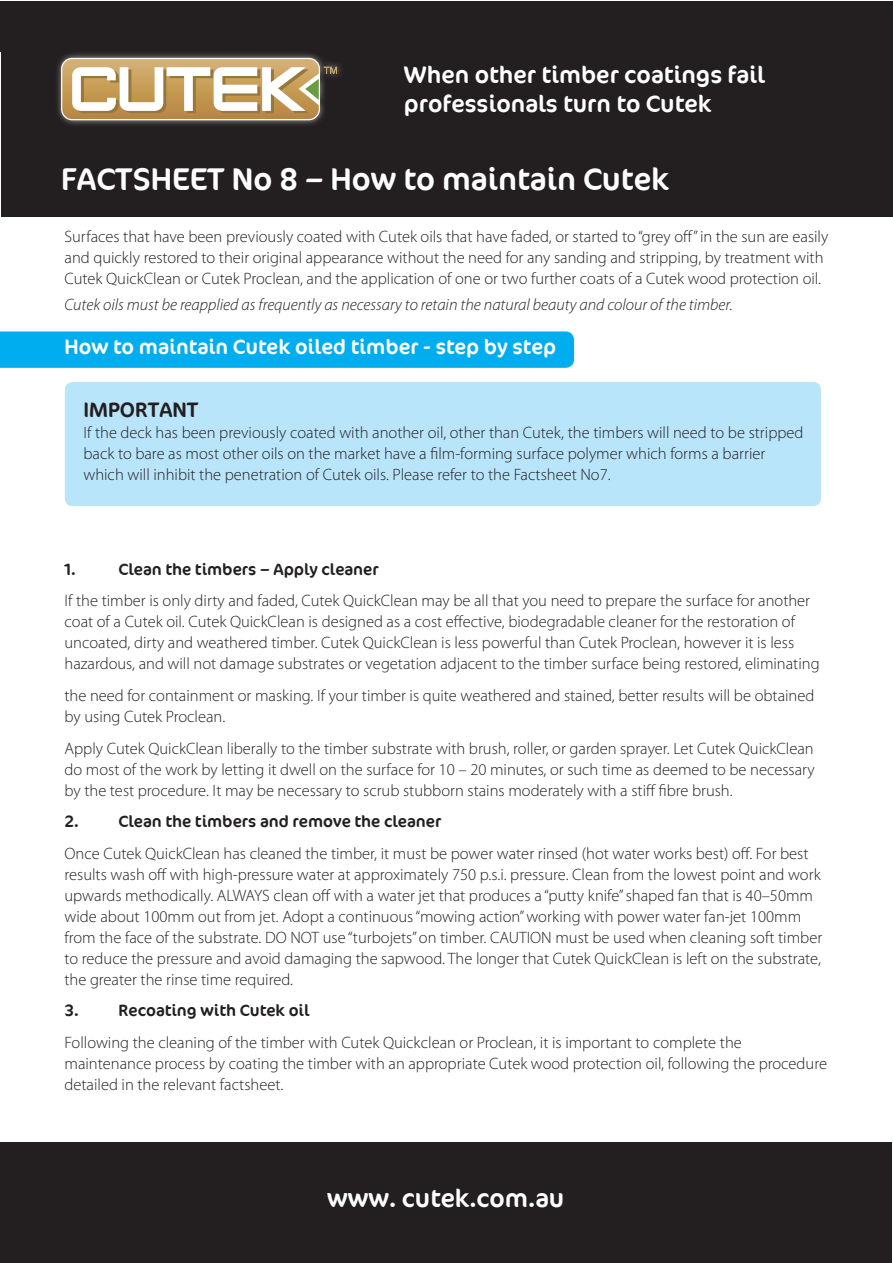
<style>
.page{position:relative;width:893px;height:1263px;background:#fff}
.page>*{position:absolute;margin:0;border:0;box-sizing:border-box;transform-origin:0 0}
.t1{font:31.5px "Cocon";color:#fff}
.t2{font:25.5px "Cocon";color:#fff}
.t3{font:24px/28.8px "Cocon";color:#fff}
.t4{font:21px "Cocon";color:#fff}
.t5{font:21px "Cocon";color:#231f20}
.t6{font:300 16.5px/21px "Myriad Pro";color:#231f20}
.t7{font:italic 300 16.5px "Myriad Pro";color:#231f20}
.t8{font:16.5px "Cocon";color:#231f20}
</style>
<div class="page">
<div style="left:0;top:1143px;width:891px;height:120px;background:#231f20"></div>
<div style="left:0;top:331px;width:574px;height:37px;background:#00aeef"></div>
<div style="left:1px;top:1px;width:891px;height:216px;background:#231f20"></div>
<img style="left:57px;top:53px;width:284px;height:72px">
<div style="left:61px;top:58px;width:259px;height:62px;border:2px solid #fff;border-radius:10px"></div>
<svg style="left:62px;top:59px;width:275px;height:60px;background:#c9b087"></svg>
<div style="left:65px;top:382px;width:756px;height:124px;background:#b9e5fa;border-radius:7px"></div>
<h3 class="t3" style="left:404px;top:62px;width:362px">When other timber coatings fail professionals turn to Cutek</h3>
<h1 class="t1" style="left:61px;top:166px;width:609px">FACTSHEET No 8 – How to maintain Cutek</h1>
<p class="t6" style="left:65px;top:226px;width:765px">Surfaces that have been previously coated with Cutek oils that have faded, or started to “grey off” in the sun are easily and quickly restored to their original appearance without the need for any sanding and stripping, by treatment with<br>Cutek QuickClean or Cutek Proclean, and the application of one or two further coats of a Cutek wood protection oil.</p>
<p class="t7" style="left:65px;top:294px;width:670px">Cutek oils must be reapplied as frequently as necessary to retain the natural beauty and colour of the timber.</p>
<p class="t4" style="left:65px;top:338px;width:493px">How to maintain Cutek oiled timber - step by step</p>
<p class="t5" style="left:83px;top:402px;width:117px">IMPORTANT</p>
<p class="t6" style="left:83px;top:422px;width:722px">If the deck has been previously coated with another oil, other than Cutek, the timbers will need to be stripped back to bare as most other oils on the market have a film-forming surface polymer which forms a barrier which will inhibit the penetration of Cutek oils. Please refer to the Factsheet No7.</p>
<p class="t8" style="left:65px;top:562px;width:13px">1.</p>
<p class="t8" style="left:119px;top:562px;width:262px">Clean the timbers – Apply cleaner</p>
<p class="t6" style="left:65px;top:590px;width:757px">If the timber is only dirty and faded, Cutek QuickClean may be all that you need to prepare the surface for another coat of a Cutek oil. Cutek QuickClean is designed as a cost effective, biodegradable cleaner for the restoration of uncoated, dirty and weathered timber. Cutek QuickClean is less powerful than Cutek Proclean, however it is less hazardous, and will not damage substrates or vegetation adjacent to the timber surface being restored, eliminating</p>
<p class="t6" style="left:65px;top:685px;width:751px">the need for containment or masking. If your timber is quite weathered and stained, better results will be obtained by using Cutek Proclean.</p>
<p class="t6" style="left:65px;top:737px;width:752px;text-align:justify">Apply Cutek QuickClean liberally to the timber substrate with brush, roller, or garden sprayer. Let Cutek QuickClean do most of the work by letting it dwell on the surface for 10 – 20 minutes, or such time as deemed to be necessary by the test procedure. It may be necessary to scrub stubborn stains moderately with a stiff fibre brush.</p>
<p class="t8" style="left:65px;top:815px;width:16px">2.</p>
<p class="t8" style="left:119px;top:815px;width:324px">Clean the timbers and remove the cleaner</p>
<p class="t6" style="left:65px;top:843px;width:759px">Once Cutek QuickClean has cleaned the timber, it must be power water rinsed (hot water works best) off. For best results wash off with high-pressure water at approximately 750 p.s.i. pressure. Clean from the lowest point and work upwards methodically. ALWAYS clean off with a water jet that produces a “putty knife” shaped fan that is 40–50mm wide about 100mm out from jet. Adopt a continuous “mowing action” working with power water fan-jet 100mm from the face of the substrate. DO NOT use “turbojets” on timber. CAUTION must be used when cleaning soft timber to reduce the pressure and avoid damaging the sapwood. The longer that Cutek QuickClean is left on the substrate, the greater the rinse time required.</p>
<p class="t8" style="left:65px;top:1004px;width:16px">3.</p>
<p class="t8" style="left:119px;top:1004px;width:192px">Recoating with Cutek oil</p>
<p class="t6" style="left:65px;top:1032px;width:764px">Following the cleaning of the timber with Cutek Quickclean or Proclean, it is important to complete the maintenance process by coating the timber with an appropriate Cutek wood protection oil, following the procedure detailed in the relevant factsheet.</p>
<h2 class="t2" style="left:327px;top:1188px;width:239px">www. cutek.com.au</h2>
</div>
